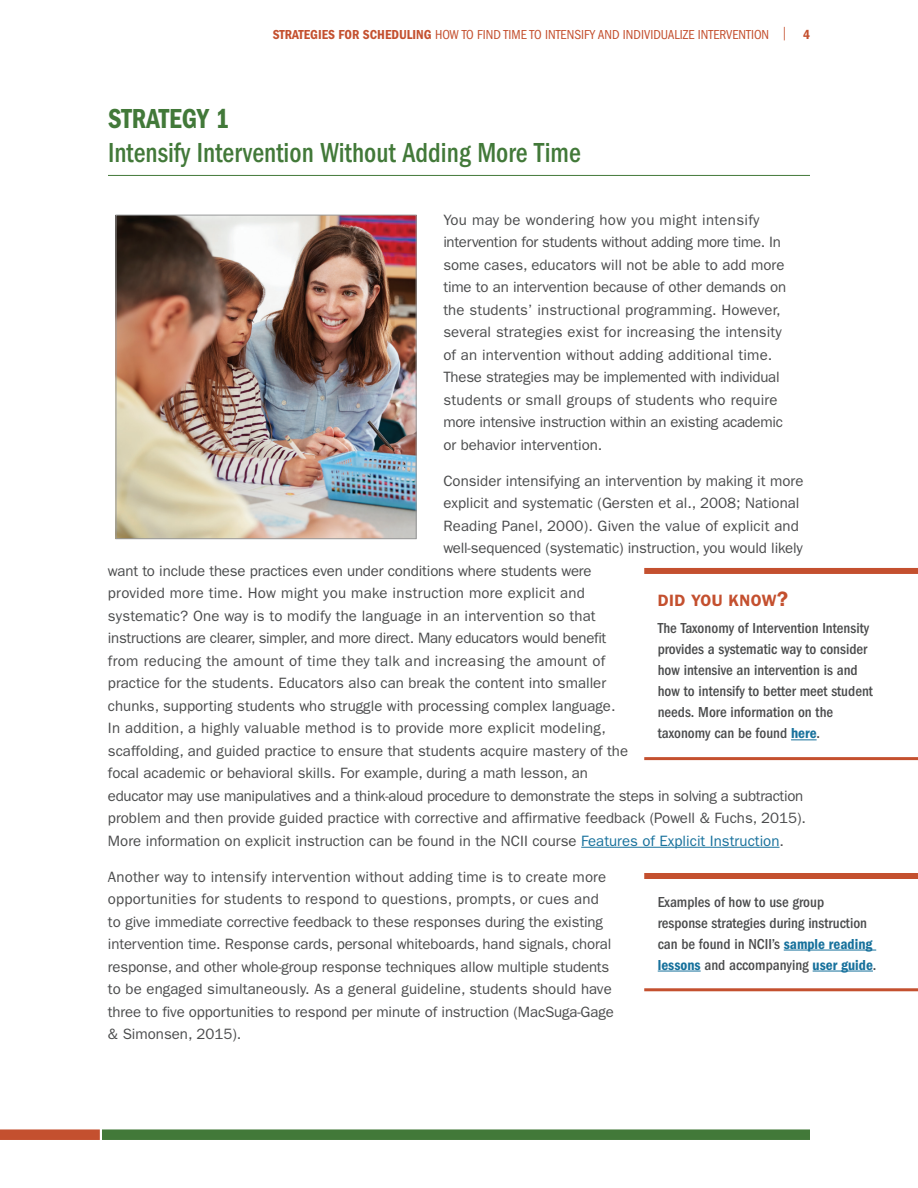
<style>
.page{position:relative;width:918px;height:1188px;background:#fff}
.page>*{position:absolute;margin:0;border:0;box-sizing:border-box;transform-origin:0 0}
.t1{font:500 condensed 28.5px/34.2px "ITC Franklin Gothic Std";color:#427939;scale:.93 1}
.t2{font:600 16.5px "ITC Franklin Gothic Std";letter-spacing:.025em;color:#c4502f}
.t3{font:15px/22.5px "ITC Franklin Gothic Std";color:#4b4c4d}
.t4{font:500 condensed 15px/21px "ITC Franklin Gothic Std";color:#4b4c4d}
.t5{font:15px "ITC Franklin Gothic Std";letter-spacing:-.02em;color:#4b4c4d}
.t6{font:15px "ITC Franklin Gothic Std";letter-spacing:.02em;color:#4b4c4d}
.t7{font:condensed 13.5px "ITC Franklin Gothic Std";color:#c4502f}
.t8{font:13.5px "ITC Franklin Gothic Std Dm Cd";color:#c4502f}
.s1{font-family:"ITC Franklin Gothic Std Dm Cd";font-stretch:normal}
.s2{font-stretch:normal}
.s3{font-family:"ITC Franklin Gothic Std Dm Cd";font-weight:400;font-stretch:normal}
.s4{color:#17719c}
.s5{font-size:21px}
.s6{font-family:"ITC Franklin Gothic Std Dm Cd";font-weight:400;font-stretch:normal;color:#17719c}
</style>
<div class="page">
<div style="left:102px;top:1129px;width:708px;height:11px;background:#427939"></div>
<div style="left:0;top:1129px;width:100px;height:11px;background:#c4502f"></div>
<hr style="left:108px;top:175px;width:702px;height:1px;background:#427939">
<hr style="left:581px;top:847px;width:199px;height:1px;background:#17719c">
<img style="left:118px;top:217px;width:296px;height:320px">
<div style="left:116px;top:215px;width:300px;height:324px;border:1px solid #98999a"></div>
<div style="left:644px;top:568px;width:274px;height:6px;background:#c4502f"></div>
<hr style="left:644px;top:757px;width:274px;height:3px;background:#c4502f">
<svg style="left:791px;top:739px;width:26px;height:1px"></svg>
<div style="left:644px;top:873px;width:274px;height:6px;background:#c4502f"></div>
<hr style="left:644px;top:988px;width:274px;height:3px;background:#c4502f">
<hr style="left:784px;top:950px;width:92px;height:1px;background:#17719c">
<hr style="left:658px;top:971px;width:43px;height:1px;background:#17719c">
<hr style="left:813px;top:971px;width:60px;height:1px;background:#17719c">
<p class="t7" style="left:273px;top:27px;width:515px"><span class="s1">STRATEGIES FOR SCHEDULING</span> HOW TO FIND TIME TO INTENSIFY AND INDIVIDUALIZE INTERVENTION <span class="s2">|</span></p>
<p class="t8" style="left:803px;top:26px;width:8px">4</p>
<h2 class="t1" style="left:108px;top:101px;width:510px"><span class="s3">STRATEGY 1<br></span>Intensify Intervention Without Adding More Time</h2>
<p class="t3" style="left:443px;top:209px;width:344px">You may be wondering how you might intensify intervention for students without adding more time. In some cases, educators will not be able to add more time to an intervention because of other demands on the students’ instructional programming. However, several strategies exist for increasing the intensity of an intervention without adding additional time.<br>These strategies may be implemented with individual students or small groups of students who require more intensive instruction within an existing academic or behavior intervention.</p>
<p class="t3" style="left:443px;top:470px;width:362px">Consider intensifying an intervention by making it more</p>
<p class="t3" style="left:443px;top:492px;width:358px">explicit and systematic (Gersten et al., 2008; National</p>
<p class="t3" style="left:443px;top:515px;width:357px">Reading Panel, 2000). Given the value of explicit and</p>
<p class="t3" style="left:443px;top:537px;width:361px">well-sequenced (systematic) instruction, you would likely</p>
<p class="t3" style="left:108px;top:560px;width:485px">want to include these practices even under conditions where students were</p>
<p class="t3" style="left:108px;top:582px;width:478px">provided more time. How might you make instruction more explicit and</p>
<p class="t3" style="left:108px;top:605px;width:489px">systematic? One way is to modify the language in an intervention so that</p>
<p class="t5" style="left:108px;top:630px;width:500px">instructions are clearer, simpler, and more direct. Many educators would benefit</p>
<p class="t6" style="left:108px;top:652px;width:499px">from reducing the amount of time they talk and increasing the amount of</p>
<p class="t3" style="left:108px;top:672px;width:500px">practice for the students. Educators also can break the content into smaller</p>
<p class="t3" style="left:108px;top:695px;width:509px">chunks, supporting students who struggle with processing complex language.</p>
<p class="t3" style="left:108px;top:717px;width:500px">In addition, a highly valuable method is to provide more explicit modeling,</p>
<p class="t3" style="left:108px;top:740px;width:522px">scaffolding, and guided practice to ensure that students acquire mastery of the</p>
<p class="t3" style="left:108px;top:762px;width:481px">focal academic or behavioral skills. For example, during a math lesson, an</p>
<p class="t5" style="left:108px;top:787px;width:697px">educator may use manipulatives and a think-aloud procedure to demonstrate the steps in solving a subtraction</p>
<p class="t3" style="left:108px;top:807px;width:700px">problem and then provide guided practice with corrective and affirmative feedback (Powell &amp; Fuchs, 2015).</p>
<p class="t3" style="left:108px;top:830px;width:678px">More information on explicit instruction can be found in the NCII course <span class="s4">Features of Explicit Instruction</span>.</p>
<p class="t3" style="left:108px;top:866px;width:507px">Another way to intensify intervention without adding time is to create more opportunities for students to respond to questions, prompts, or cues and to give immediate corrective feedback to these responses during the existing intervention time. Response cards, personal whiteboards, hand signals, choral response, and other whole-group response techniques allow multiple students to be engaged simultaneously. As a general guideline, students should have three to five opportunities to respond per minute of instruction (MacSuga-Gage &amp; Simonsen, 2015).</p>
<h3 class="t2" style="left:658px;top:590px;width:132px">DID YOU KNOW<span class="s5">?</span></h3>
<p class="t4" style="left:658px;top:618px;width:217px">The Taxonomy of Intervention Intensity provides a systematic way to consider how intensive an intervention is and how to intensify to better meet student needs. More information on the taxonomy can be found <span class="s6">here</span>.</p>
<p class="t4" style="left:658px;top:891px;width:220px">Examples of how to use group response strategies during instruction can be found in NCII’s <span class="s6">sample reading lessons</span> and accompanying <span class="s6">user guide</span>.</p>
</div>
